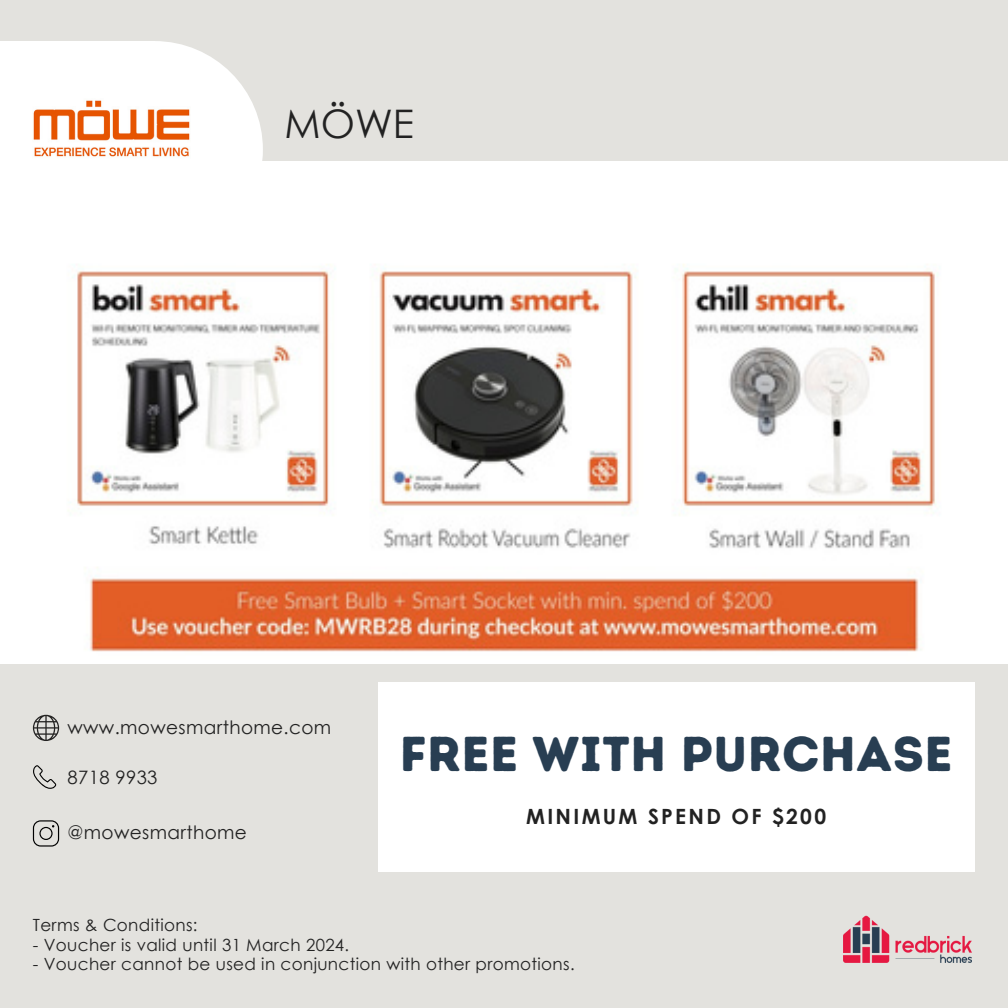
<style>
.page{position:relative;width:1008px;height:1008px;background:#e3e2de}
.page>*{position:absolute;margin:0;border:0;box-sizing:border-box;transform-origin:0 0}
.t1{font:49px "Intro Rust Base";letter-spacing:.01em;color:#283e52}
.t2{font:39.2px "Century Gothic";color:#222}
.t3{font:700 21px "Century Gothic";letter-spacing:.11em;color:#222}
.t4{font:18.55px "Century Gothic";letter-spacing:.02em;color:#222}
.t5{font:16.8px "Century Gothic";letter-spacing:.02em;color:#222}
</style>
<div class="page">
<img style="left:0;top:162px;width:1008px;height:501px">
<div style="left:0;top:41px;width:154px;height:217px;background:#fff"></div>
<div style="left:46px;top:41px;width:217px;height:217px;background:#fff;border-radius:50%"></div>
<div style="left:378px;top:682px;width:597px;height:190px;background:#fff"></div>
<svg style="left:33px;top:715px;width:26px;height:26px"></svg>
<img style="left:843px;top:916px;width:129px;height:47px">
<svg style="left:33px;top:765px;width:23px;height:24px"></svg>
<svg style="left:33px;top:820px;width:26px;height:27px"></svg>
<img style="left:33px;top:100px;width:157px;height:57px">
<p class="t2" style="left:285px;top:99px;width:131px">MÖWE</p>
<p class="t4" style="left:68px;top:715px;width:265px">www.mowesmarthome.com</p>
<p class="t4" style="left:68px;top:766px;width:92px">8718 9933</p>
<p class="t4" style="left:68px;top:821px;width:181px">@mowesmarthome</p>
<p class="t1" style="left:400px;top:725px;width:554px">FREE WITH PURCHASE</p>
<p class="t3" style="left:526px;top:803px;width:301px">MINIMUM SPEND OF $200</p>
<h2 class="t5" style="left:33px;top:914px;width:166px">Terms &amp; Conditions:</h2>
<p class="t5" style="left:33px;top:934px;width:318px">- Voucher is valid until 31 March 2024.</p>
<p class="t5" style="left:33px;top:953px;width:543px">- Voucher cannot be used in conjunction with other promotions.</p>
</div>
